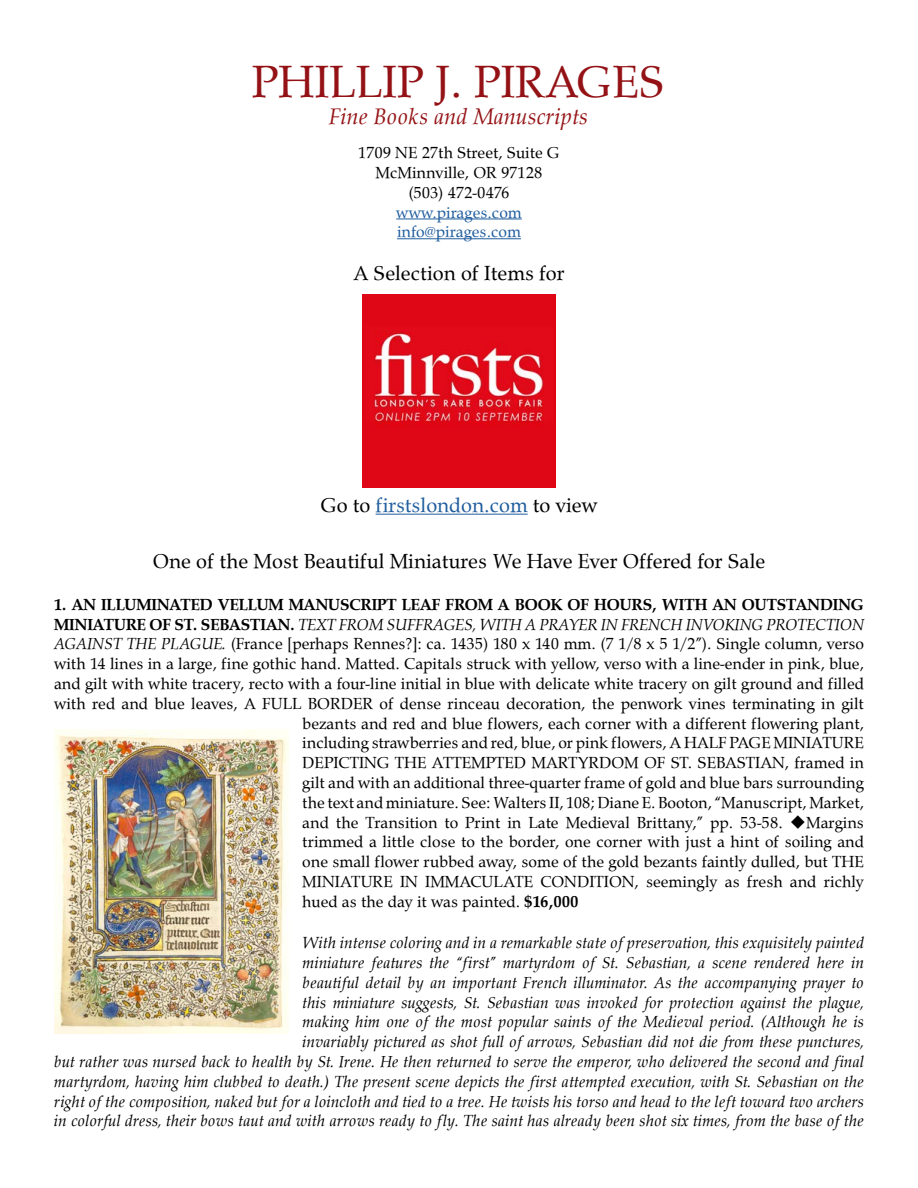
<style>
.page{position:relative;width:918px;height:1188px;background:#fff}
.page>*{position:absolute;margin:0;border:0;box-sizing:border-box;transform-origin:0 0}
.t1{font:46.5px "URW Palladio";color:#941215}
.t2{font:italic 23.25px "URW Palladio";color:#941215}
.t3{font:21px "URW Palladio";color:#000}
.t4{font:21px "URW Palladio";color:#215e9e}
.t5{font:16.5px/19.8px "URW Palladio";color:#000;text-align:center}
.t6{font:italic 16.5px/19.8px "URW Palladio";color:#000;text-align:right}
.t7{font:700 16.5px "URW Palladio";color:#000}
.t8{font:16.5px/19.8px "URW Palladio";color:#215e9e}
.t9{font:15.45px/18.6px "URW Palladio";color:#000;text-align:center}
.s1{color:#000}
.s2{font-weight:700;font-style:normal}
.s3{font-style:italic}
.s4{font-weight:700}
</style>
<div class="page">
<img style="left:363px;top:295px;width:192px;height:192px">
<img style="left:54px;top:729px;width:235px;height:304px">
<hr style="left:376px;top:514px;width:152px;height:1px;background:#215e9e">
<hr style="left:396px;top:219px;width:126px;height:1px;background:#215e9e">
<hr style="left:397px;top:238px;width:124px;height:1px;background:#215e9e">
<h1 class="t1" style="left:252px;top:53px;width:415px">PHILLIP J. PIRAGES</h1>
<h2 class="t2" style="left:329px;top:103px;width:261px">Fine Books and Manuscripts</h2>
<p class="t9" style="left:364px;top:147px;width:191px">1709 NE 27th Street, Suite G<br>McMinnville, OR 97128 (503) 472-0476 www.pirages.com info@pirages.com</p>
<p class="t5" style="left:358px;top:143px;width:203px">1709 NE 27th Street, Suite G<br>McMinnville, OR 97128 (503) 472-0476</p>
<p class="t8" style="left:396px;top:202px;width:127px">www.pirages.com info@pirages.com</p>
<p class="t3" style="left:353px;top:260px;width:213px">A Selection of Items for</p>
<p class="t4" style="left:320px;top:493px;width:279px"><span class="s1">Go to</span> firstslondon.com <span class="s1">to view</span></p>
<p class="t3" style="left:153px;top:549px;width:614px">One of the Most Beautiful Miniatures We Have Ever Offered for Sale</p>
<p class="t7" style="left:54px;top:594px;width:812px">1. AN ILLUMINATED VELLUM MANUSCRIPT LEAF FROM A BOOK OF HOURS, WITH AN OUTSTANDING</p>
<p class="t6" style="left:54px;top:614px;width:812px"><span class="s2">MINIATURE OF ST. SEBASTIAN.</span> TEXT FROM SUFFRAGES, WITH A PRAYER IN FRENCH INVOKING PROTECTION</p>
<p class="t5" style="left:54px;top:634px;width:812px"><span class="s3">AGAINST THE PLAGUE.</span> (France [perhaps Rennes?]: ca. 1435) 180 x 140 mm. (7 1/8 x 5 1/2”). Single column, verso</p>
<p class="t5" style="left:54px;top:654px;width:812px">with 14 lines in a large, fine gothic hand. Matted. Capitals struck with yellow, verso with a line-ender in pink, blue,</p>
<p class="t5" style="left:54px;top:674px;width:812px">and gilt with white tracery, recto with a four-line initial in blue with delicate white tracery on gilt ground and filled</p>
<p class="t5" style="left:54px;top:693px;width:812px">with red and blue leaves, A FULL BORDER of dense rinceau decoration, the penwork vines terminating in gilt</p>
<p class="t5" style="left:302px;top:713px;width:563px">bezants and red and blue flowers, each corner with a different flowering plant,</p>
<p class="t5" style="left:302px;top:733px;width:563px">including strawberries and red, blue, or pink flowers, A HALF PAGE MINIATURE</p>
<p class="t5" style="left:302px;top:753px;width:563px">DEPICTING THE ATTEMPTED MARTYRDOM OF ST. SEBASTIAN, framed in</p>
<p class="t5" style="left:302px;top:773px;width:563px">gilt and with an additional three-quarter frame of gold and blue bars surrounding</p>
<p class="t5" style="left:302px;top:792px;width:563px">the text and miniature. See: Walters II, 108; Diane E. Booton, “Manuscript, Market,</p>
<p class="t5" style="left:302px;top:812px;width:563px">and the Transition to Print in Late Medieval Brittany,” pp. 53-58. ◆Margins</p>
<p class="t5" style="left:302px;top:832px;width:563px">trimmed a little close to the border, one corner with just a hint of soiling and</p>
<p class="t5" style="left:302px;top:852px;width:563px">one small flower rubbed away, some of the gold bezants faintly dulled, but THE</p>
<p class="t5" style="left:302px;top:872px;width:563px">MINIATURE IN IMMACULATE CONDITION, seemingly as fresh and richly</p>
<p class="t5" style="left:302px;top:891px;width:278px">hued as the day it was painted. <span class="s4">$16,000</span></p>
<p class="t6" style="left:54px;top:933px;width:812px">With intense coloring and in a remarkable state of preservation, this exquisitely painted<br>miniature features the “first” martyrdom of St. Sebastian, a scene rendered here in<br>beautiful detail by an important French illuminator. As the accompanying prayer to<br>this miniature suggests, St. Sebastian was invoked for protection against the plague,<br>making him one of the most popular saints of the Medieval period. (Although he is<br>invariably pictured as shot full of arrows, Sebastian did not die from these punctures,<br>but rather was nursed back to health by St. Irene. He then returned to serve the emperor, who delivered the second and final martyrdom, having him clubbed to death.) The present scene depicts the first attempted execution, with St. Sebastian on the right of the composition, naked but for a loincloth and tied to a tree. He twists his torso and head to the left toward two archers in colorful dress, their bows taut and with arrows ready to fly. The saint has already been shot six times, from the base of the</p>
</div>
